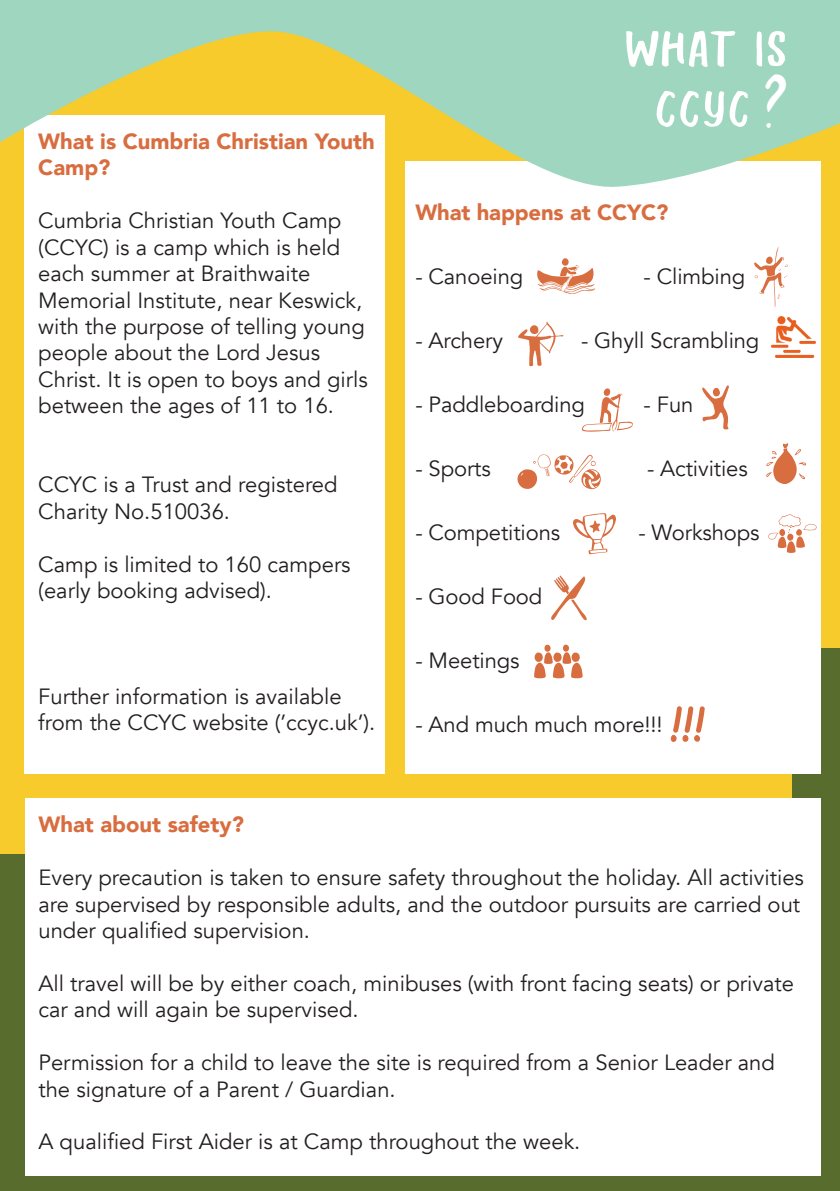
<style>
.page{position:relative;width:840px;height:1191px;background:#fff}
.page>*{position:absolute;margin:0;border:0;box-sizing:border-box;transform-origin:0 0}
.t1{font:90px "Ahoy Amigo DEMO";color:#fff}
.t2{font:40px "Luna";color:#fff}
.t3{font:22px/26.4px "Avenir";color:#231f20}
.t4{font:900 22px/26.4px "Avenir";color:#d86d3f}
</style>
<div class="page">
<div style="left:0;top:0;width:839px;height:865px;background:#f7cb2b"></div>
<div style="left:791px;top:648px;width:48px;height:543px;background:#586c2e"></div>
<div style="left:0;top:854px;width:839px;height:337px;background:#586c2e"></div>
<div style="left:25px;top:798px;width:794px;height:377px;background:#fff"></div>
<div style="left:405px;top:162px;width:414px;height:612px;background:#fff"></div>
<div style="left:24px;top:115px;width:361px;height:659px;background:#fff"></div>
<svg style="left:0;top:0;width:839px;height:238px"></svg>
<svg style="left:754px;top:247px;width:33px;height:60px"></svg>
<svg style="left:702px;top:385px;width:26px;height:44px"></svg>
<svg style="left:573px;top:513px;width:43px;height:41px"></svg>
<svg style="left:768px;top:514px;width:48px;height:39px"></svg>
<svg style="left:551px;top:575px;width:35px;height:45px"></svg>
<svg style="left:766px;top:443px;width:39px;height:41px"></svg>
<svg style="left:518px;top:322px;width:45px;height:44px"></svg>
<svg style="left:517px;top:454px;width:83px;height:35px"></svg>
<svg style="left:537px;top:258px;width:57px;height:36px"></svg>
<svg style="left:534px;top:644px;width:48px;height:34px"></svg>
<div style="left:682px;top:735px;width:6px;height:7px;border:1px solid #d86d3f;border-radius:50%"></div>
<div style="left:670px;top:735px;width:6px;height:7px;border:1px solid #d86d3f;border-radius:50%"></div>
<svg style="left:671px;top:706px;width:33px;height:35px"></svg>
<svg style="left:581px;top:388px;width:52px;height:44px"></svg>
<img style="left:771px;top:316px;width:44px;height:42px">
<p class="t4" style="left:38px;top:129px;width:338px">What is Cumbria Christian Youth<br>Camp?</p>
<p class="t3" style="left:38px;top:208px;width:331px">Cumbria Christian Youth Camp (CCYC) is a camp which is held each summer at Braithwaite<br>Memorial Institute, near Keswick, with the purpose of telling young people about the Lord Jesus<br>Christ. It is open to boys and girls between the ages of 11 to 16.</p>
<p class="t3" style="left:38px;top:472px;width:301px">CCYC is a Trust and registered<br>Charity No.510036.</p>
<p class="t3" style="left:38px;top:551px;width:314px">Camp is limited to 160 campers (early booking advised).</p>
<p class="t3" style="left:38px;top:683px;width:338px">Further information is available from the CCYC website (’ccyc.uk’).</p>
<h1 class="t1" style="left:623px;top:1px;width:166px">WHAT IS</h1>
<h1 class="t1" style="left:653px;top:61px;width:98px">CCYC</h1>
<h2 class="t2" style="left:765px;top:91px;width:24px">?</h2>
<p class="t4" style="left:415px;top:200px;width:254px">What happens at CCYC?</p>
<p class="t3" style="left:415px;top:263px;width:109px">- Canoeing</p>
<p class="t3" style="left:643px;top:263px;width:103px">- Climbing</p>
<p class="t3" style="left:415px;top:327px;width:89px">- Archery</p>
<p class="t3" style="left:580px;top:327px;width:180px">- Ghyll Scrambling</p>
<p class="t3" style="left:415px;top:391px;width:171px">- Paddleboarding</p>
<p class="t3" style="left:643px;top:391px;width:51px">- Fun</p>
<p class="t3" style="left:415px;top:455px;width:77px">- Sports</p>
<p class="t3" style="left:646px;top:455px;width:102px">- Activities</p>
<p class="t3" style="left:415px;top:519px;width:146px">- Competitions</p>
<p class="t3" style="left:638px;top:519px;width:123px">- Workshops</p>
<p class="t3" style="left:415px;top:583px;width:128px">- Good Food</p>
<p class="t3" style="left:415px;top:647px;width:106px">- Meetings</p>
<p class="t3" style="left:415px;top:711px;width:249px">- And much much more!!!</p>
<p class="t4" style="left:38px;top:812px;width:207px">What about safety?</p>
<p class="t3" style="left:38px;top:864px;width:766px">Every precaution is taken to ensure safety throughout the holiday. All activities are supervised by responsible adults, and the outdoor pursuits are carried out under qualified supervision.</p>
<p class="t3" style="left:38px;top:970px;width:756px">All travel will be by either coach, minibuses (with front facing seats) or private car and will again be supervised.</p>
<p class="t3" style="left:38px;top:1049px;width:737px">Permission for a child to leave the site is required from a Senior Leader and the signature of a Parent / Guardian.</p>
<p class="t3" style="left:38px;top:1128px;width:543px">A qualified First Aider is at Camp throughout the week.</p>
</div>
